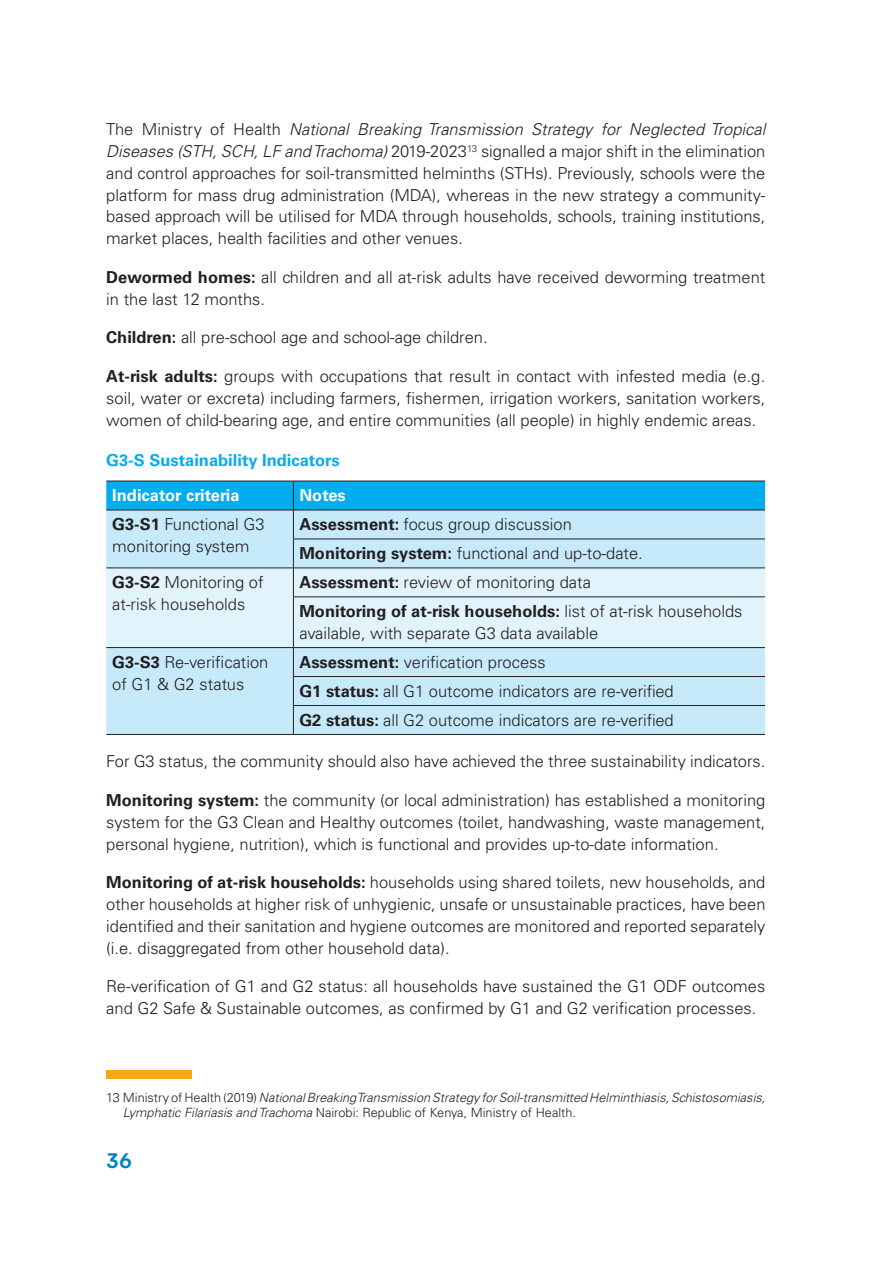
<style>
.page{position:relative;width:893px;height:1263px;background:#fff}
.page>*{position:absolute;margin:0;border:0;box-sizing:border-box;transform-origin:0 0}
.t1{font:500 21px "Colfax";color:#0081c4}
.t2{font:300 16.5px/21.8px "Univers LT Std";color:#231f20}
.t3{font:700 16.5px "Univers LT Std";color:#00aeef}
.t4{font:700 16.5px "Univers LT Std";color:#fff}
.t5{font:italic 300 12.75px/15px "Univers LT Std";color:#231f20}
.s1{font-style:italic}
.s2{font-weight:700}
.s3{font-style:normal}
</style>
<div class="page">
<div style="left:106px;top:648px;width:659px;height:86px;background:#c6eafa"></div>
<div style="left:106px;top:597px;width:659px;height:50px;background:#e1f4fc"></div>
<svg style="left:106px;top:481px;width:659px;height:116px;background:#97d7f0"></svg>
<hr style="left:293px;top:597px;width:472px;height:1px;background:#231f20">
<hr style="left:293px;top:597px;width:1px;height:50px;background:#231f20">
<hr style="left:106px;top:647px;width:187px;height:1px;background:#231f20">
<hr style="left:293px;top:647px;width:472px;height:1px;background:#231f20">
<hr style="left:293px;top:676px;width:472px;height:1px;background:#231f20">
<hr style="left:293px;top:705px;width:472px;height:1px;background:#231f20">
<svg style="left:293px;top:648px;width:1px;height:86px"></svg>
<hr style="left:106px;top:734px;width:187px;height:1px;background:#231f20">
<hr style="left:293px;top:734px;width:472px;height:1px;background:#231f20">
<div style="left:106px;top:1070px;width:85px;height:8px;background:#f9a51b"></div>
<p class="t2" style="left:106px;top:119px;width:661px;text-align:justify">The Ministry of Health <span class="s1">National Breaking Transmission Strategy for Neglected Tropical Diseases (STH, SCH, LF and Trachoma)</span> 2019-2023<sup>13</sup> signalled a major shift in the elimination and control approaches for soil-transmitted helminths (STHs). Previously, schools were the platform for mass drug administration (MDA), whereas in the new strategy a community&shy;based approach will be utilised for MDA through households, schools, training institutions, market places, health facilities and other venues.</p>
<p class="t2" style="left:106px;top:266px;width:661px"><span class="s2">Dewormed homes:</span> all children and all at-risk adults have received deworming treatment in the last 12 months.</p>
<p class="t2" style="left:106px;top:327px;width:383px"><span class="s2">Children:</span> all pre-school age and school-age children.</p>
<p class="t2" style="left:106px;top:365px;width:661px;text-align:justify"><span class="s2">At-risk adults:</span> groups with occupations that result in contact with infested media (e.g. soil, water or excreta) including farmers, fishermen, irrigation workers, sanitation workers, women of child-bearing age, and entire communities (all people) in highly endemic areas.</p>
<p class="t3" style="left:106px;top:451px;width:235px">G3-S Sustainability Indicators</p>
<p class="t4" style="left:112px;top:486px;width:129px">Indicator criteria</p>
<p class="t4" style="left:299px;top:486px;width:48px">Notes</p>
<p class="t2" style="left:112px;top:514px;width:154px"><span class="s2">G3-S1</span> Functional G3 monitoring system</p>
<p class="t2" style="left:299px;top:510px;width:345px;line-height:29px"><span class="s2">Assessment:</span> focus group discussion<br><span class="s2">Monitoring system:</span> functional and up-to-date.</p>
<p class="t2" style="left:112px;top:572px;width:153px"><span class="s2">G3-S2</span> Monitoring of at-risk households</p>
<p class="t2" style="left:299px;top:568px;width:444px;line-height:29px"><span class="s2">Assessment:</span> review of monitoring data<br><span class="s2">Monitoring of at-risk households:</span> list of at-risk households</p>
<p class="t2" style="left:299px;top:622px;width:300px">available, with separate G3 data available</p>
<p class="t2" style="left:112px;top:651px;width:158px"><span class="s2">G3-S3</span> Re-verification of G1 &amp; G2 status</p>
<p class="t2" style="left:299px;top:648px;width:376px;line-height:29px"><span class="s2">Assessment:</span> verification process<br><span class="s2">G1 status:</span> all G1 outcome indicators are re-verified<br><span class="s2">G2 status:</span> all G2 outcome indicators are re-verified</p>
<p class="t2" style="left:106px;top:751px;width:661px">For G3 status, the community should also have achieved the three sustainability indicators.</p>
<p class="t2" style="left:106px;top:789px;width:661px;text-align:justify"><span class="s2">Monitoring system:</span> the community (or local administration) has established a monitoring system for the G3 Clean and Healthy outcomes (toilet, handwashing, waste management, personal hygiene, nutrition), which is functional and provides up-to-date information.</p>
<p class="t2" style="left:106px;top:872px;width:661px;text-align:justify"><span class="s2">Monitoring of at-risk households:</span> households using shared toilets, new households, and other households at higher risk of unhygienic, unsafe or unsustainable practices, have been identified and their sanitation and hygiene outcomes are monitored and reported separately (i.e. disaggregated from other household data).</p>
<p class="t2" style="left:106px;top:976px;width:661px">Re-verification of G1 and G2 status: all households have sustained the G1 ODF outcomes and G2 Safe &amp; Sustainable outcomes, as confirmed by G1 and G2 verification processes.</p>
<p class="t5" style="left:123px;top:1090px;width:644px;text-indent:-16px"><span class="s3">13 Ministry of Health (2019)</span> National Breaking Transmission Strategy for Soil-transmitted Helminthiasis, Schistosomiasis,<br>Lymphatic Filariasis and Trachoma <span class="s3">Nairobi: Republic of Kenya, Ministry of Health.</span></p>
<p class="t1" style="left:106px;top:1147px;width:27px">36</p>
</div>
